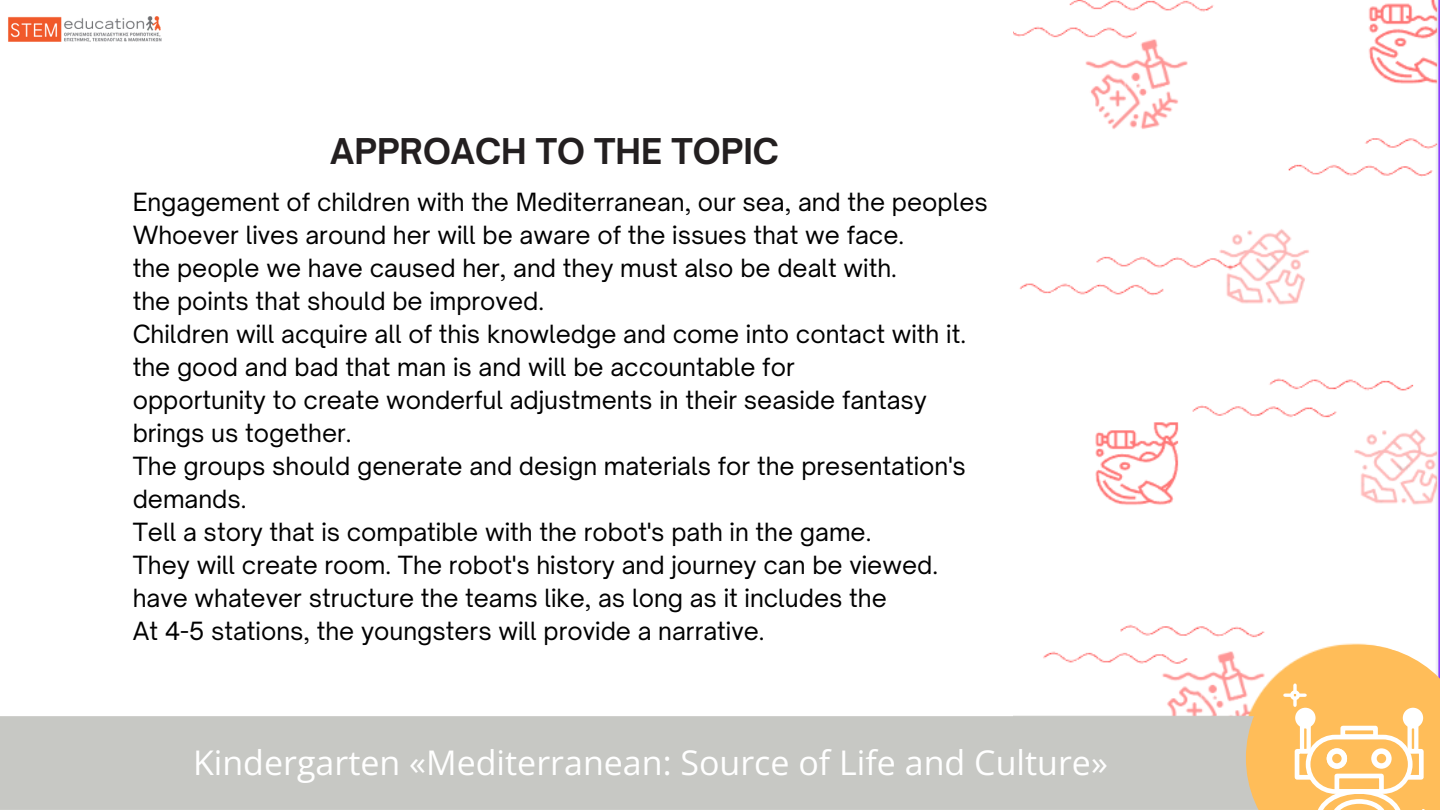
<style>
.page{position:relative;width:1440px;height:810px;background:#fff}
.page>*{position:absolute;margin:0;border:0;box-sizing:border-box;transform-origin:0 0}
.t1{font:34px "Open Sans";color:#fff}
.t2{font:700 34px "Open Sauce One";color:#231f20}
.t3{font:24px/33px "Open Sauce One";color:#000}
</style>
<div class="page">
<img style="left:8px;top:16px;width:154px;height:26px">
<img style="left:1013px;top:0;width:427px;height:716px">
<div style="left:0;top:716px;width:1246px;height:94px;background:#c7c8c4"></div>
<svg style="left:1246px;top:645px;width:194px;height:165px"></svg>
<div style="left:1327px;top:748px;width:20px;height:21px;background:#fff;border-radius:50%"></div>
<div style="left:1332px;top:754px;width:10px;height:9px;background:#ffbd59;border-radius:50%"></div>
<svg style="left:1371px;top:748px;width:21px;height:21px"></svg>
<div style="left:1403px;top:708px;width:20px;height:20px;background:#fff;border-radius:50%"></div>
<div style="left:1295px;top:708px;width:21px;height:20px;background:#fff;border-radius:50%"></div>
<div style="left:1377px;top:754px;width:9px;height:9px;background:#ffbd59;border-radius:50%"></div>
<div style="left:1408px;top:724px;width:10px;height:29px;border:4px solid #fff"></div>
<div style="left:1300px;top:724px;width:11px;height:29px;border:4px solid #fff"></div>
<div style="left:1340px;top:726px;width:38px;height:13px;border:5px solid #fff"></div>
<p class="t2" style="left:330px;top:130px;width:450px">APPROACH TO THE TOPIC</p>
<p class="t3" style="left:133px;top:185px;width:857px">Engagement of children with the Mediterranean, our sea, and the peoples</p>
<p class="t3" style="left:133px;top:218px;width:773px">Whoever lives around her will be aware of the issues that we face.</p>
<p class="t3" style="left:133px;top:251px;width:766px">the people we have caused her, and they must also be dealt with.</p>
<p class="t3" style="left:133px;top:284px;width:413px">the points that should be improved.</p>
<p class="t3" style="left:133px;top:317px;width:835px">Children will acquire all of this knowledge and come into contact with it.</p>
<p class="t3" style="left:133px;top:350px;width:664px">the good and bad that man is and will be accountable for</p>
<p class="t3" style="left:133px;top:383px;width:796px">opportunity to create wonderful adjustments in their seaside fantasy</p>
<p class="t3" style="left:133px;top:416px;width:220px">brings us together.</p>
<p class="t3" style="left:133px;top:449px;width:835px">The groups should generate and design materials for the presentation's demands.</p>
<p class="t3" style="left:133px;top:515px;width:740px">Tell a story that is compatible with the robot's path in the game.</p>
<p class="t3" style="left:133px;top:548px;width:807px">They will create room. The robot's history and journey can be viewed.</p>
<p class="t3" style="left:133px;top:581px;width:756px">have whatever structure the teams like, as long as it includes the</p>
<p class="t3" style="left:133px;top:614px;width:633px">At 4-5 stations, the youngsters will provide a narrative.</p>
<p class="t1" style="left:193px;top:739px;width:916px">Kindergarten «Mediterranean: Source of Life and Culture»</p>
</div>
